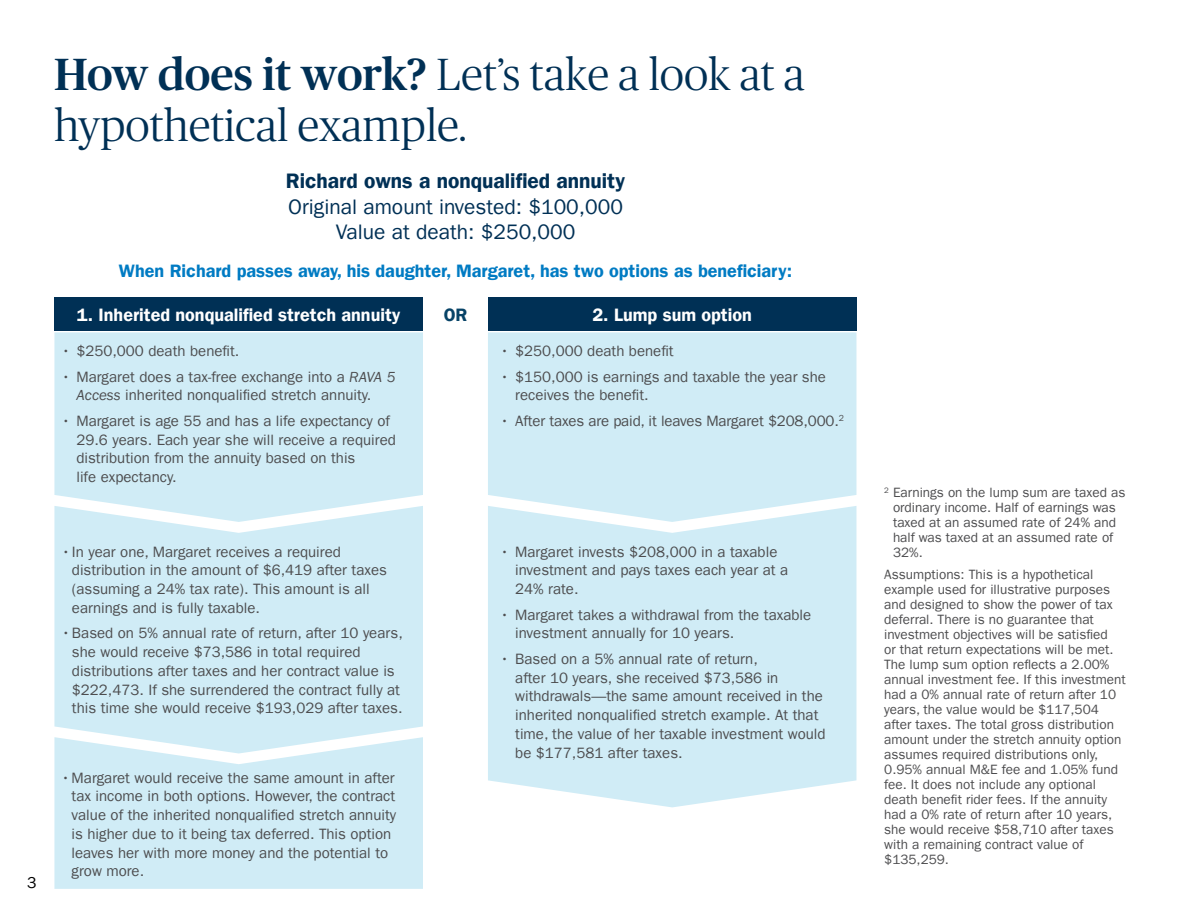
<style>
.page{position:relative;width:1188px;height:918px;background:#fff}
.page>*{position:absolute;margin:0;border:0;box-sizing:border-box;transform-origin:0 0}
.t1{font:300 45px/51px "Publico Headline";color:#003055}
.t2{font:21px/25.5px "ITC Frank Gofor Ameriprise";color:#003055;text-align:center}
.t3{font:21px "ITC Frank Gofor Ameriprise Dm";color:#003055}
.t4{font:18px "ITC Frank Gofor Ameriprise Dm";color:#007bc3}
.t5{font:18px "ITC Frank Gofor Ameriprise Dm";color:#fff}
.t6{font:18px "ITC Frank Gofor Ameriprise Dm";color:#074367}
.t7{font:15.75px "ITC Frank Gofor Ameriprise";color:#000}
.t8{font:15px/18.8px "ITC Frank Gofor Ameriprise";color:#4d4d4f}
.t9{font:13.5px/15px "ITC Frank Gofor Ameriprise";color:#4d4d4f}
.s1{font-weight:500}
.s2{font-style:italic}
</style>
<div class="page">
<div style="left:54px;top:332px;width:369px;height:174px;background:#d0ecf6"></div>
<div style="left:54px;top:506px;width:369px;height:231px;background:#d0ecf6"></div>
<div style="left:54px;top:737px;width:369px;height:152px;background:#d0ecf6"></div>
<div style="left:54px;top:298px;width:369px;height:33px;background:#003055"></div>
<div style="left:488px;top:332px;width:368px;height:174px;background:#d0ecf6"></div>
<svg style="left:488px;top:506px;width:368px;height:301px;background:#d3edf6"></svg>
<div style="left:488px;top:298px;width:368px;height:33px;background:#003055"></div>
<h1 class="t1" style="left:54px;top:46px;width:752px"><span class="s1">How does it work?</span> Let’s take a look at a hypothetical example.</h1>
<h2 class="t3" style="left:286px;top:169px;width:341px">Richard owns a nonqualified annuity</h2>
<h2 class="t2" style="left:288px;top:194px;width:336px">Original amount invested: $100,000<br>Value at death: $250,000</h2>
<p class="t4" style="left:119px;top:260px;width:675px">When Richard passes away, his daughter, Margaret, has two options as beneficiary:</p>
<p class="t5" style="left:77px;top:304px;width:325px">1. Inherited nonqualified stretch annuity</p>
<p class="t8" style="left:61px;top:342px;width:179px">• $250,000 death benefit.</p>
<p class="t8" style="left:76px;top:367px;width:321px;text-indent:-15px">• Margaret does a tax-free exchange into a <span class="s2">RAVA 5<br>Access</span> inherited nonqualified stretch annuity.</p>
<p class="t8" style="left:76px;top:411px;width:321px;text-indent:-15px">• Margaret is age 55 and has a life expectancy of 29.6 years. Each year she will receive a required distribution from the annuity based on this<br>life expectancy.</p>
<p class="t6" style="left:444px;top:304px;width:25px">OR</p>
<p class="t5" style="left:592px;top:304px;width:161px">2. Lump sum option</p>
<p class="t8" style="left:500px;top:342px;width:175px">• $250,000 death benefit</p>
<p class="t8" style="left:515px;top:367px;width:312px;text-indent:-15px">• $150,000 is earnings and taxable the year she receives the benefit.</p>
<p class="t8" style="left:500px;top:411px;width:345px">• After taxes are paid, it leaves Margaret $208,000.<sup>2</sup></p>
<p class="t7" style="left:27px;top:874px;width:11px">3</p>
<p class="t8" style="left:72px;top:542px;width:317px;text-indent:-10px">•In year one, Margaret receives a required distribution in the amount of $6,419 after taxes (assuming a 24% tax rate). This amount is all earnings and is fully taxable.</p>
<p class="t8" style="left:72px;top:624px;width:332px;text-indent:-10px">•Based on 5% annual rate of return, after 10 years, she would receive $73,586 in total required distributions after taxes and her contract value is $222,473. If she surrendered the contract fully at this time she would receive $193,029 after taxes.</p>
<p class="t8" style="left:72px;top:768px;width:326px;text-indent:-10px">•Margaret would receive the same amount in after tax income in both options. However, the contract value of the inherited nonqualified stretch annuity is higher due to it being tax deferred. This option leaves her with more money and the potential to grow more.</p>
<p class="t8" style="left:515px;top:542px;width:274px;text-indent:-15px">• Margaret invests $208,000 in a taxable investment and pays taxes each year at a<br>24% rate.</p>
<p class="t8" style="left:515px;top:605px;width:298px;text-indent:-15px">• Margaret takes a withdrawal from the taxable investment annually for 10 years.</p>
<p class="t8" style="left:515px;top:650px;width:312px;text-indent:-15px">• Based on a 5% annual rate of return,<br>after 10 years, she received $73,586 in withdrawals—the same amount received in the inherited nonqualified stretch example. At that time, the value of her taxable investment would be $177,581 after taxes.</p>
<p class="t9" style="left:893px;top:485px;width:234px;text-indent:-9px"><sup>2</sup> Earnings on the lump sum are taxed as ordinary income. Half of earnings was taxed at an assumed rate of 24% and half was taxed at an assumed rate of<br>32%.</p>
<p class="t9" style="left:884px;top:567px;width:243px">Assumptions: This is a hypothetical example used for illustrative purposes and designed to show the power of tax deferral. There is no guarantee that investment objectives will be satisfied<br>or that return expectations will be met.<br>The lump sum option reflects a 2.00% annual investment fee. If this investment had a 0% annual rate of return after 10 years, the value would be $117,504 after taxes. The total gross distribution amount under the stretch annuity option assumes required distributions only, 0.95% annual M&amp;E fee and 1.05% fund fee. It does not include any optional death benefit rider fees. If the annuity had a 0% rate of return after 10 years, she would receive $58,710 after taxes with a remaining contract value of $135,259.</p>
</div>
